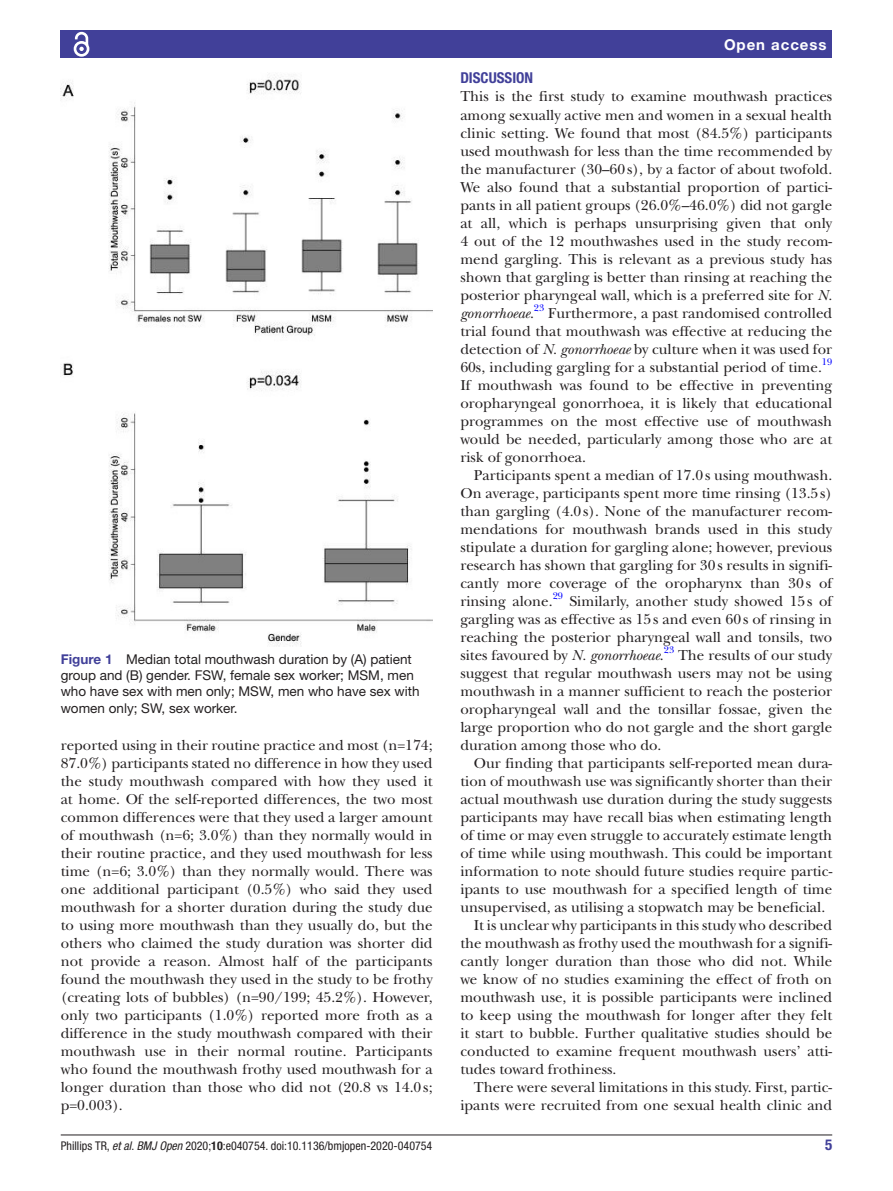
<style>
.page{position:relative;width:893px;height:1191px;background:#fff}
.page>*{position:absolute;margin:0;border:0;box-sizing:border-box;transform-origin:0 0}
.t1{font:15px/18px "New Baskerville";color:#231f20;text-align:justify}
.t2{font:700 condensed 15px "Helvetica Neue LT Std";color:#414099}
.t3{font:700 15px "Helvetica Neue LT Std";letter-spacing:.065em;color:#fff}
.t4{font:13.5px/16.2px "Helvetica Neue LT Std";color:#231f20}
.t5{font:condensed 12px "Helvetica Neue LT Std";color:#231f20}
.t6{font:9.9px "New Baskerville";color:#00f}
.s1{font-weight:700;color:#414099}
.s2{font-style:italic}
.s3{font-weight:700}
</style>
<div class="page">
<hr style="left:61px;top:1134px;width:771px;height:1px;background:#231f20">
<div style="left:61px;top:31px;width:771px;height:27px;background:#414099"></div>
<svg style="left:73px;top:31px;width:17px;height:26px"></svg>
<img style="left:61px;top:77px;width:372px;height:569px">
<p class="t4" style="left:61px;top:651px;width:360px"><span class="s1">Figure 1</span> Median total mouthwash duration by (A) patient group and (B) gender. FSW, female sex worker; MSM, men who have sex with men only; MSW, men who have sex with women only; SW, sex worker.</p>
<p class="t1" style="left:61px;top:736px;width:373px">reported using in their routine practice and most (n=174; 87.0%) participants stated no difference in how they used the study mouthwash compared with how they used it at home. Of the self-reported differences, the two most common differences were that they used a larger amount of mouthwash (n=6; 3.0%) than they normally would in their routine practice, and they used mouthwash for less time (n=6; 3.0%) than they normally would. There was one additional participant (0.5%) who said they used mouthwash for a shorter duration during the study due to using more mouthwash than they usually do, but the others who claimed the study duration was shorter did not provide a reason. Almost half of the participants found the mouthwash they used in the study to be frothy (creating lots of bubbles) (n=90/199; 45.2%). However, only two participants (1.0%) reported more froth as a difference in the study mouthwash compared with their mouthwash use in their normal routine. Participants who found the mouthwash frothy used mouthwash for a longer duration than those who did not (20.8 vs 14.0s; p=0.003).</p>
<p class="t3" style="left:724px;top:35px;width:104px">Open access</p>
<p class="t2" style="left:460px;top:69px;width:74px">DISCUSSION</p>
<p class="t1" style="left:460px;top:88px;width:373px">This is the first study to examine mouthwash practices among sexually active men and women in a sexual health clinic setting. We found that most (84.5%) participants used mouthwash for less than the time recommended by the manufacturer (30–60s), by a factor of about twofold.<br>We also found that a substantial proportion of partici&shy;pants in all patient groups (26.0%–46.0%) did not gargle at all, which is perhaps unsurprising given that only 4 out of the 12 mouthwashes used in the study recom&shy;mend gargling. This is relevant as a previous study has shown that gargling is better than rinsing at reaching the posterior pharyngeal wall, which is a preferred site for <span class="s2">N. gonorrhoeae</span>.</p>
<p class="t6" style="left:534px;top:302px;width:12px">23</p>
<p class="t1" style="left:460px;top:304px;width:373px;text-indent:88px">Furthermore, a past randomised controlled trial found that mouthwash was effective at reducing the detection of <span class="s2">N. gonorrhoeae</span> by culture when it was used for 60s, including gargling for a substantial period of time.</p>
<p class="t6" style="left:822px;top:356px;width:12px">19</p>
<p class="t1" style="left:460px;top:376px;width:373px">If mouthwash was found to be effective in preventing oropharyngeal gonorrhoea, it is likely that educational programmes on the most effective use of mouthwash would be needed, particularly among those who are at risk of gonorrhoea.</p>
<p class="t1" style="left:460px;top:466px;width:373px;text-indent:14px">Participants spent a median of 17.0s using mouthwash.<br>On average, participants spent more time rinsing (13.5s) than gargling (4.0s). None of the manufacturer recom&shy;mendations for mouthwash brands used in this study stipulate a duration for gargling alone; however, previous research has shown that gargling for 30s results in signifi&shy;cantly more coverage of the oropharynx than 30s of rinsing alone.</p>
<p class="t6" style="left:553px;top:590px;width:12px">29</p>
<p class="t1" style="left:460px;top:592px;width:373px;text-indent:109px">Similarly, another study showed 15s of gargling was as effective as 15s and even 60s of rinsing in reaching the posterior pharyngeal wall and tonsils, two sites favoured by <span class="s2">N. gonorrhoeae</span>.</p>
<p class="t6" style="left:664px;top:644px;width:12px">23</p>
<p class="t1" style="left:460px;top:646px;width:373px;text-indent:218px">The results of our study suggest that regular mouthwash users may not be using mouthwash in a manner sufficient to reach the posterior oropharyngeal wall and the tonsillar fossae, given the large proportion who do not gargle and the short gargle duration among those who do.</p>
<p class="t1" style="left:474px;top:754px;width:360px">Our finding that participants self-reported mean dura-</p>
<p class="t1" style="left:460px;top:772px;width:373px">tion of mouthwash use was significantly shorter than their</p>
<p class="t1" style="left:460px;top:790px;width:373px">actual mouthwash use duration during the study suggests</p>
<p class="t1" style="left:460px;top:808px;width:373px">participants may have recall bias when estimating length</p>
<p class="t1" style="left:460px;top:826px;width:373px">of time or may even struggle to accurately estimate length</p>
<p class="t1" style="left:460px;top:844px;width:373px">of time while using mouthwash. This could be important</p>
<p class="t1" style="left:460px;top:862px;width:373px">information to note should future studies require partic-</p>
<p class="t1" style="left:460px;top:880px;width:373px">ipants to use mouthwash for a specified length of time</p>
<p class="t1" style="left:460px;top:898px;width:366px">unsupervised, as utilising a stopwatch may be beneficial.</p>
<p class="t1" style="left:474px;top:916px;width:360px">It is unclear why participants in this study who described</p>
<p class="t1" style="left:460px;top:934px;width:373px">the mouthwash as frothy used the mouthwash for a signifi-</p>
<p class="t1" style="left:460px;top:952px;width:373px">cantly longer duration than those who did not. While</p>
<p class="t1" style="left:460px;top:970px;width:373px">we know of no studies examining the effect of froth on</p>
<p class="t1" style="left:460px;top:988px;width:373px">mouthwash use, it is possible participants were inclined</p>
<p class="t1" style="left:460px;top:1006px;width:373px">to keep using the mouthwash for longer after they felt</p>
<p class="t1" style="left:460px;top:1024px;width:373px">it start to bubble. Further qualitative studies should be</p>
<p class="t1" style="left:460px;top:1042px;width:373px">conducted to examine frequent mouthwash users’ atti-</p>
<p class="t1" style="left:460px;top:1060px;width:157px">tudes toward frothiness.</p>
<p class="t1" style="left:474px;top:1078px;width:360px">There were several limitations in this study. First, partic-</p>
<p class="t1" style="left:460px;top:1096px;width:373px">ipants were recruited from one sexual health clinic and</p>
<p class="t5" style="left:61px;top:1138px;width:373px">Phillips TR, <span class="s2">et al</span>. <span class="s2">BMJ Open</span> 2020;<span class="s3">10</span>:e040754. doi:10.1136/bmjopen-2020-040754</p>
<p class="t2" style="left:825px;top:1135px;width:9px">5</p>
</div>
